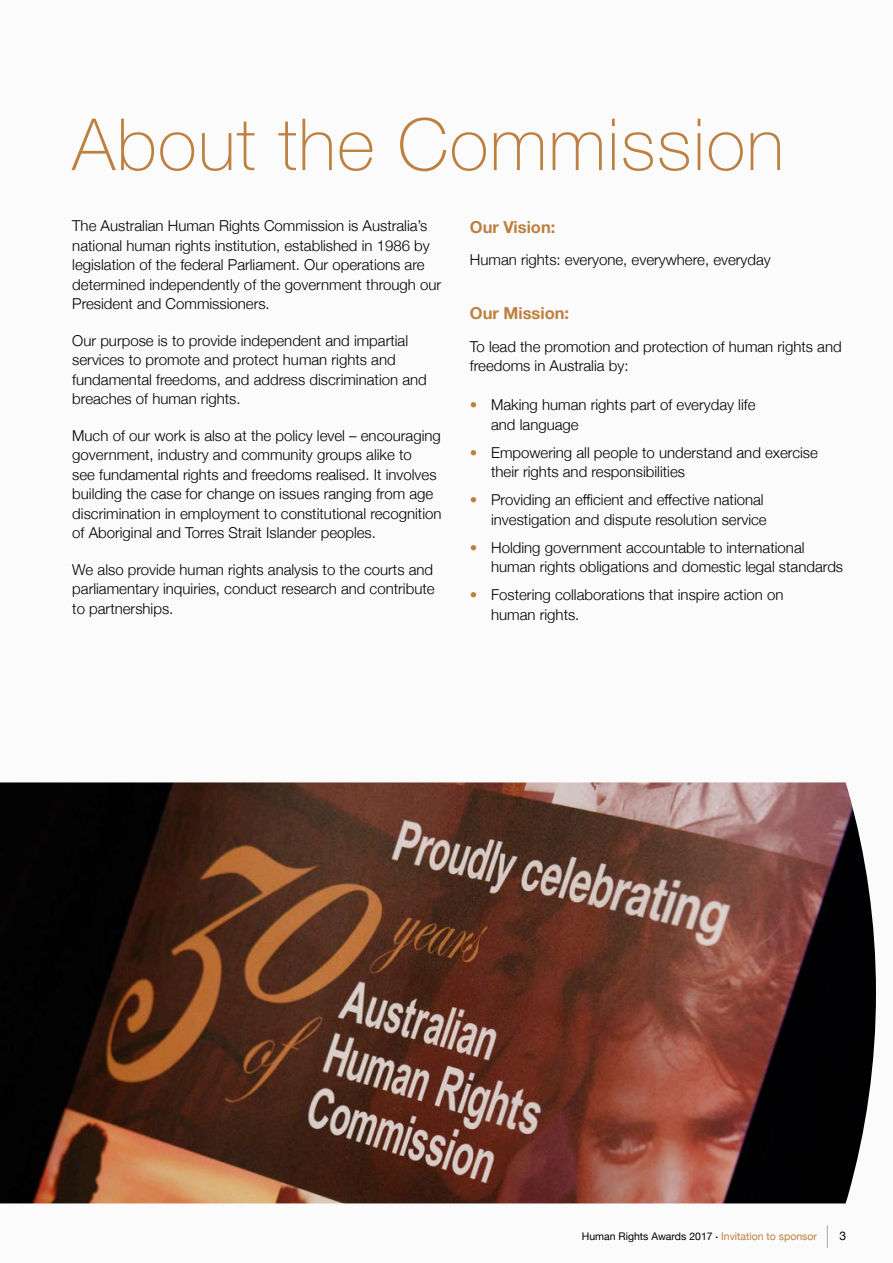
<style>
.page{position:relative;width:893px;height:1263px;background:#fbfbfb}
.page>*{position:absolute;margin:0;border:0;box-sizing:border-box;transform-origin:0 0}
.major_heading{font:100 72px "Helvetica Neue";letter-spacing:.02em;color:#bd8040}
.heading{font:700 16.5px "Helvetica Neue";color:#bd8040}
.text__no_after_space{font:300 15px/19.5px "Helvetica Neue";color:#000}
.t1{font:10.5px "Helvetica Neue";color:#000}
.s1{color:#bd8040}
.s2{font-size:7.5px}
.s3{font-weight:300;font-size:22.5px;color:#939498}
.s4{font-size:12px}
</style>
<div class="page">
<img style="left:0;top:782px;width:876px;height:421px">
<p class="major_heading" style="left:72px;top:90px;width:713px">About the Commission</p>
<p class="text__no_after_space" style="left:72px;top:215px;width:370px">The Australian Human Rights Commission is Australia’s national human rights institution, established in 1986 by legislation of the federal Parliament. Our operations are determined independently of the government through our President and Commissioners.</p>
<p class="text__no_after_space" style="left:72px;top:330px;width:356px">Our purpose is to provide independent and impartial services to promote and protect human rights and fundamental freedoms, and address discrimination and breaches of human rights.</p>
<p class="text__no_after_space" style="left:72px;top:425px;width:371px">Much of our work is also at the policy level – encouraging government, industry and community groups alike to<br>see fundamental rights and freedoms realised. It involves building the case for change on issues ranging from age discrimination in employment to constitutional recognition of Aboriginal and Torres Strait Islander peoples.</p>
<p class="text__no_after_space" style="left:72px;top:559px;width:364px;text-align:justify">We also provide human rights analysis to the courts and parliamentary inquiries, conduct research and contribute to partnerships.</p>
<p class="heading" style="left:470px;top:214px;width:87px">Our Vision:</p>
<p class="text__no_after_space" style="left:470px;top:249px;width:302px">Human rights: everyone, everywhere, everyday</p>
<p class="heading" style="left:470px;top:301px;width:101px">Our Mission:</p>
<p class="text__no_after_space" style="left:470px;top:335px;width:373px">To lead the promotion and protection of human rights and freedoms in Australia by:</p>
<p class="text__no_after_space" style="left:491px;top:394px;width:266px;text-indent:-21px"><span class="s1">•</span> Making human rights part of everyday life and language</p>
<p class="text__no_after_space" style="left:491px;top:441px;width:328px;text-indent:-21px"><span class="s1">•</span> Empowering all people to understand and exercise their rights and responsibilities</p>
<p class="text__no_after_space" style="left:470px;top:489px;width:298px;text-align:right"><span class="s1">•</span> Providing an efficient and effective national investigation and dispute resolution service</p>
<p class="text__no_after_space" style="left:491px;top:536px;width:353px;text-indent:-21px"><span class="s1">•</span> Holding government accountable to international human rights obligations and domestic legal standards</p>
<p class="text__no_after_space" style="left:491px;top:584px;width:294px;text-indent:-21px"><span class="s1">•</span> Fostering collaborations that inspire action on human rights.</p>
<p class="t1" style="left:582px;top:1228px;width:266px">Human Rights Awards 2017 <span class="s2">•</span> <span class="s1">Invitation to sponsor</span> <span class="s3">|</span> <span class="s4">3</span></p>
</div>
